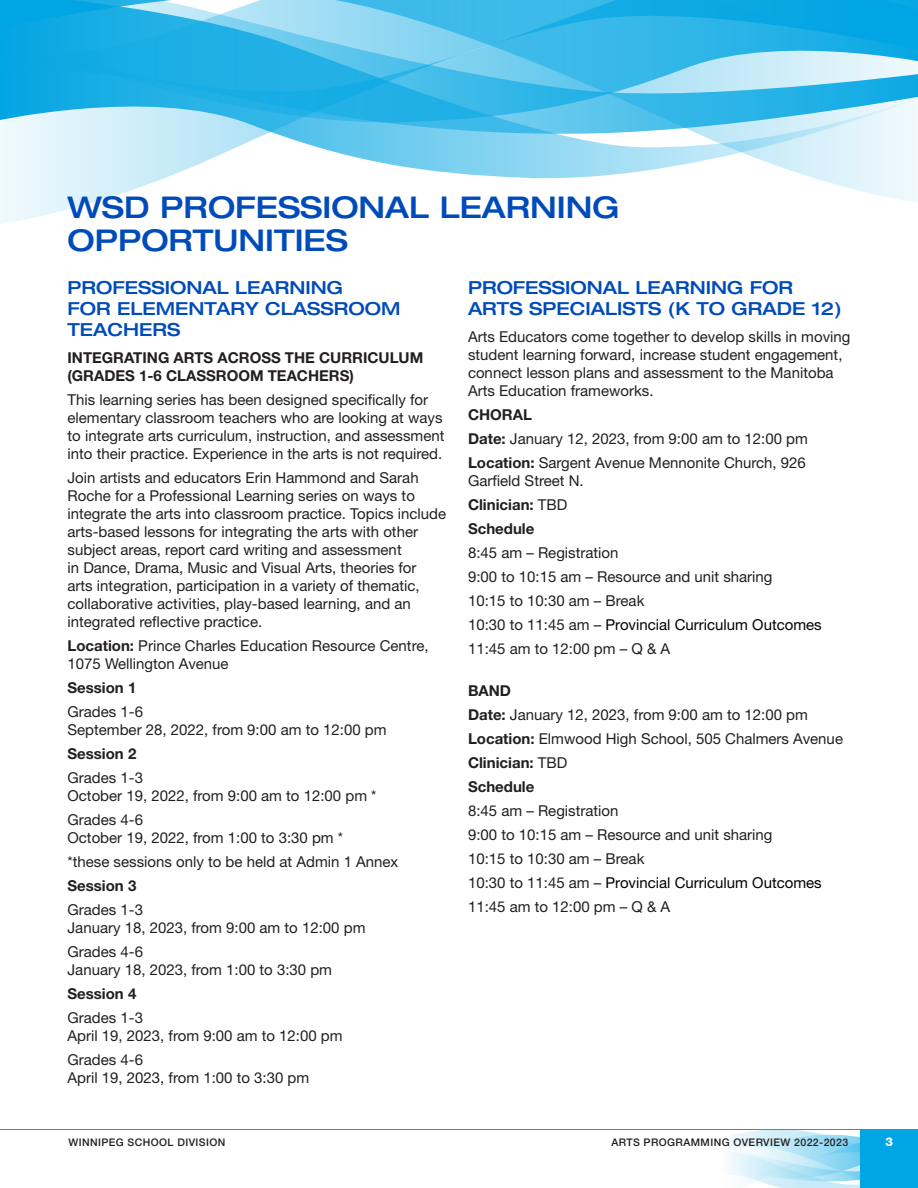
<style>
.page{position:relative;width:918px;height:1188px;background:#fff}
.page>*{position:absolute;margin:0;border:0;box-sizing:border-box;transform-origin:0 0}
.Head1{font:500 expanded 30px/33px "Helvetica Neue LT Std";color:#004bba}
.Head3{font:500 expanded 18px/21px "Helvetica Neue LT Std";color:#004bba}
.Body1{font:15px/18px "Helvetica Neue LT Std";color:#231f20}
.Bold__Body1{font:15px/18px "Helvetica Neue LT Std";color:#231f20}
.Body1_Bold{font:700 15px/18px "Helvetica Neue LT Std";color:#231f20}
.Body1-2{font:15px "Helvetica Neue LT Std";color:#000}
.Bold__Body1-2{font:700 15px "Helvetica Neue LT Std";color:#231f20}
.t1{font:800 12px "Helvetica Neue LT Std";color:#fff}
.t2{font:500 10.5px "Helvetica Neue LT Std";letter-spacing:.04em;color:#231f20}
.s1{font-weight:700}
.s2{font-weight:400}
.s3{color:#231f20}
</style>
<div class="page">
<hr style="left:0;top:1129px;width:918px;height:1px;background:#00a5e3">
<svg style="left:729px;top:1130px;width:131px;height:58px"></svg>
<div style="left:860px;top:1130px;width:58px;height:58px;background:#00a5e3"></div>
<svg style="left:0;top:0;width:918px;height:224px"></svg>
<p class="Head1" style="left:68px;top:190px;width:554px">WSD PROFESSIONAL LEARNING<br>OPPORTUNITIES</p>
<p class="Head3" style="left:68px;top:277px;width:334px">PROFESSIONAL LEARNING<br>FOR ELEMENTARY CLASSROOM<br>TEACHERS</p>
<p class="Body1_Bold" style="left:68px;top:348px;width:357px">INTEGRATING ARTS ACROSS THE CURRICULUM (GRADES 1-6 CLASSROOM TEACHERS)</p>
<p class="Body1" style="left:68px;top:391px;width:379px">This learning series has been designed specifically for elementary classroom teachers who are looking at ways to integrate arts curriculum, instruction, and assessment into their practice. Experience in the arts is not required.</p>
<p class="Body1" style="left:68px;top:469px;width:380px">Join artists and educators Erin Hammond and Sarah Roche for a Professional Learning series on ways to integrate the arts into classroom practice. Topics include arts-based lessons for integrating the arts with other subject areas, report card writing and assessment<br>in Dance, Drama, Music and Visual Arts, theories for<br>arts integration, participation in a variety of thematic, collaborative activities, play-based learning, and an integrated reflective practice.</p>
<p class="Bold__Body1" style="left:68px;top:637px;width:363px"><span class="s1">Location:</span> Prince Charles Education Resource Centre,<br>1075 Wellington Avenue</p>
<p class="Body1_Bold" style="left:68px;top:678px;width:70px">Session 1</p>
<p class="Body1" style="left:68px;top:703px;width:321px">Grades 1-6<br>September 28, 2022, from 9:00 am to 12:00 pm</p>
<p class="Body1_Bold" style="left:68px;top:744px;width:70px">Session 2</p>
<p class="Body1" style="left:68px;top:769px;width:311px">Grades 1-3<br>October 19, 2022, from 9:00 am to 12:00 pm *</p>
<p class="Body1" style="left:68px;top:811px;width:277px">Grades 4-6<br>October 19, 2022, from 1:00 to 3:30 pm *</p>
<p class="Body1" style="left:68px;top:853px;width:332px">*these sessions only to be held at Admin 1 Annex</p>
<p class="Body1_Bold" style="left:68px;top:876px;width:70px">Session 3</p>
<p class="Body1" style="left:68px;top:901px;width:299px">Grades 1-3<br>January 18, 2023, from 9:00 am to 12:00 pm</p>
<p class="Body1" style="left:68px;top:943px;width:266px">Grades 4-6<br>January 18, 2023, from 1:00 to 3:30 pm</p>
<p class="Body1_Bold" style="left:68px;top:984px;width:70px">Session 4</p>
<p class="Body1" style="left:68px;top:1009px;width:277px">Grades 1-3<br>April 19, 2023, from 9:00 am to 12:00 pm</p>
<p class="Body1" style="left:68px;top:1051px;width:243px">Grades 4-6<br>April 19, 2023, from 1:00 to 3:30 pm</p>
<p class="Head3" style="left:468px;top:277px;width:375px">PROFESSIONAL LEARNING FOR<br>ARTS SPECIALISTS (K TO GRADE 12)</p>
<p class="Body1" style="left:468px;top:328px;width:384px">Arts Educators come together to develop skills in moving student learning forward, increase student engagement, connect lesson plans and assessment to the Manitoba Arts Education frameworks.</p>
<p class="Body1_Bold" style="left:468px;top:405px;width:65px">CHORAL</p>
<p class="Bold__Body1" style="left:468px;top:430px;width:341px"><span class="s1">Date:</span> January 12, 2023, from 9:00 am to 12:00 pm</p>
<p class="Bold__Body1" style="left:468px;top:454px;width:340px"><span class="s1">Location:</span> Sargent Avenue Mennonite Church, 926<br>Garfield Street N.</p>
<p class="Bold__Body1-2" style="left:468px;top:495px;width:101px">Clinician: <span class="s2">TBD</span></p>
<p class="Body1_Bold" style="left:468px;top:519px;width:68px">Schedule</p>
<p class="Body1" style="left:468px;top:544px;width:152px">8:45 am – Registration</p>
<p class="Body1" style="left:468px;top:568px;width:306px">9:00 to 10:15 am – Resource and unit sharing</p>
<p class="Body1" style="left:468px;top:592px;width:178px">10:15 to 10:30 am – Break</p>
<p class="Body1-2" style="left:468px;top:616px;width:355px"><span class="s3">10:30 to 11:45 am –</span> Provincial Curriculum Outcomes</p>
<p class="Body1" style="left:468px;top:640px;width:204px">11:45 am to 12:00 pm – Q &amp; A</p>
<p class="Body1_Bold" style="left:468px;top:681px;width:45px">BAND</p>
<p class="Bold__Body1" style="left:468px;top:706px;width:341px"><span class="s1">Date:</span> January 12, 2023, from 9:00 am to 12:00 pm</p>
<p class="Bold__Body1" style="left:468px;top:730px;width:377px"><span class="s1">Location:</span> Elmwood High School, 505 Chalmers Avenue</p>
<p class="Bold__Body1-2" style="left:468px;top:753px;width:101px">Clinician: <span class="s2">TBD</span></p>
<p class="Body1_Bold" style="left:468px;top:777px;width:68px">Schedule</p>
<p class="Body1" style="left:468px;top:802px;width:152px">8:45 am – Registration</p>
<p class="Body1" style="left:468px;top:826px;width:306px">9:00 to 10:15 am – Resource and unit sharing</p>
<p class="Body1" style="left:468px;top:850px;width:178px">10:15 to 10:30 am – Break</p>
<p class="Body1-2" style="left:468px;top:874px;width:355px"><span class="s3">10:30 to 11:45 am –</span> Provincial Curriculum Outcomes</p>
<p class="Body1" style="left:468px;top:898px;width:204px">11:45 am to 12:00 pm – Q &amp; A</p>
<p class="t2" style="left:68px;top:1136px;width:159px">WINNIPEG SCHOOL DIVISION</p>
<p class="t2" style="left:611px;top:1136px;width:239px">ARTS PROGRAMMING OVERVIEW 2022-2023</p>
<p class="t1" style="left:885px;top:1134px;width:9px">3</p>
</div>
